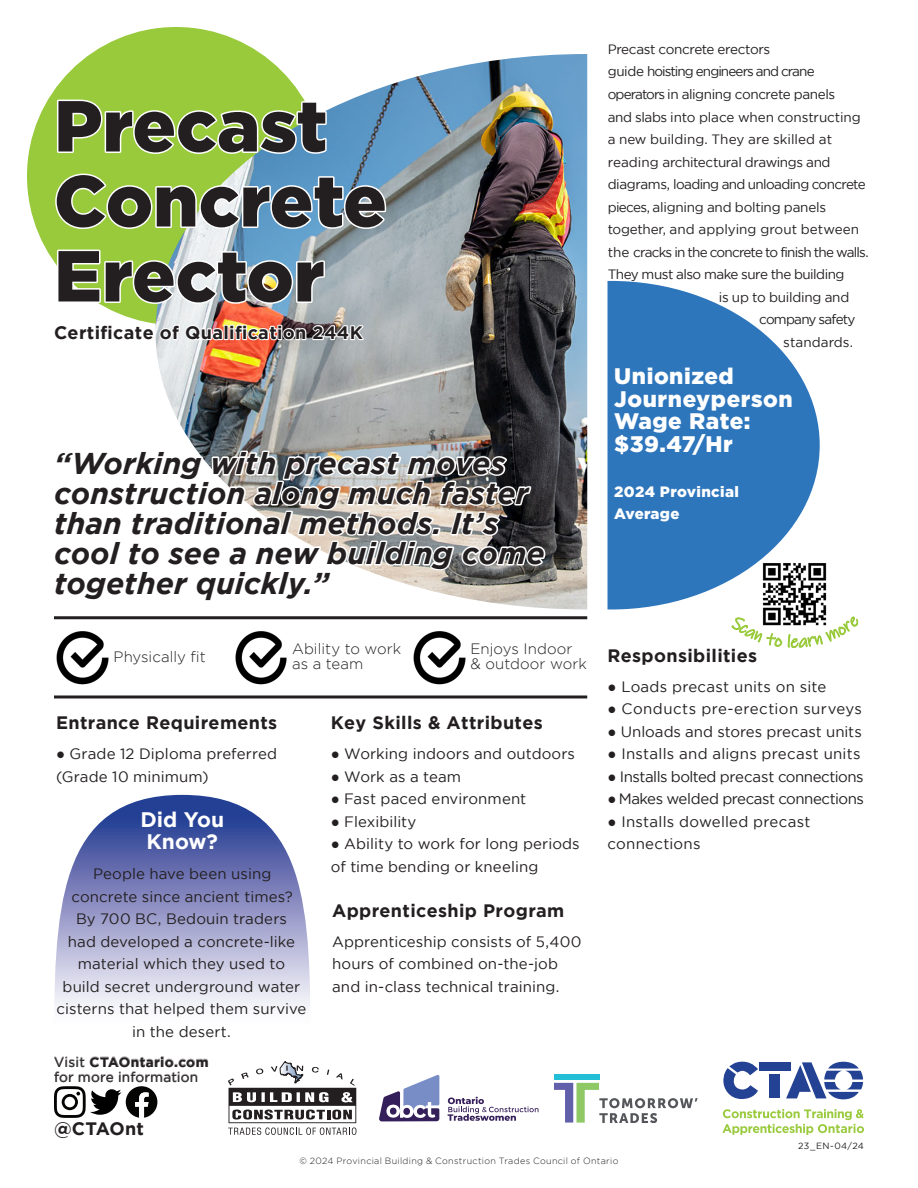
<style>
.page{position:relative;width:918px;height:1188px;background:#fff}
.page>*{position:absolute;margin:0;border:0;box-sizing:border-box;transform-origin:0 0}
.Trade_Title{font:900 72px/75px "Gotham";color:#231f20}
.t1{font:italic 700 30px/30px "Gotham";color:#231f20}
.wage{font:900 22.5px/22.5px "Gotham";letter-spacing:.025em;color:#fff}
.Did_you_know{font:700 21px/22.5px "Gotham";color:#fff}
.Subtitle{font:700 18px "Gotham";letter-spacing:.02em;color:#231f20}
.Did_you_know_Body{font:15px/22.5px "Gotham";letter-spacing:.005em;color:#231f20}
.Did_you_know_Body-2{font:15px "Gotham";letter-spacing:-.03em;color:#231f20}
.Checkmark_type{font:300 15px/15px "Gotham";letter-spacing:.005em;color:#231f20}
.Did_you_know_Body-3{font:15px "Gotham";letter-spacing:.03em;color:#231f20}
.t2{font:900 15px/22.5px "Gotham";letter-spacing:.025em;color:#fff}
.Body_text{font:13.5px "Gotham";letter-spacing:-.03em;color:#231f20}
.Body_text-2{font:13.5px "Gotham";letter-spacing:-.06em;color:#231f20}
.Body_text-3{font:13.5px "Gotham";letter-spacing:-.01em;color:#231f20}
.Body_text-4{font:13.5px "Gotham";letter-spacing:-.005em;color:#231f20}
.Body_text-5{font:13.5px "Gotham";letter-spacing:-.065em;color:#231f20}
.Body_text-6{font:13.5px "Gotham";color:#231f20}
.t3{font:700 13.5px "Gotham";letter-spacing:.035em;color:#231f20}
.For_more_info_visit{font:13.5px "Gotham";letter-spacing:.02em;color:#231f20}
.Body_text-7{font:13.5px "Gotham";letter-spacing:.005em;color:#231f20}
.t4{font:300 9px "Gotham";letter-spacing:.035em;color:#231f20}
.t5{font:9px "Gotham";letter-spacing:.04em;color:#231f20}
.s1{font-family:"Bookman Old Style"}
.s2{font-weight:400}
</style>
<div class="page">
<img style="left:762px;top:563px;width:65px;height:53px">
<div style="left:27px;top:27px;width:298px;height:298px;background:#99ca3b;border-radius:50%"></div>
<svg style="left:228px;top:1062px;width:128px;height:73px"></svg>
<svg style="left:379px;top:1075px;width:60px;height:46px"></svg>
<svg style="left:448px;top:1097px;width:91px;height:24px"></svg>
<div style="left:554px;top:1074px;width:45px;height:6px;background:#23bfd6"></div>
<svg style="left:554px;top:1083px;width:144px;height:40px"></svg>
<svg style="left:54px;top:1056px;width:154px;height:62px"></svg>
<hr style="left:56px;top:616px;width:530px;height:3px;background:#231f20">
<hr style="left:56px;top:695px;width:530px;height:3px;background:#231f20">
<img style="left:54px;top:629px;width:57px;height:57px;border-radius:28px">
<img style="left:233px;top:629px;width:56px;height:57px;border-radius:28px">
<img style="left:411px;top:629px;width:57px;height:57px;border-radius:28px">
<svg style="left:723px;top:1062px;width:35px;height:37px"></svg>
<div style="left:759px;top:1062px;width:32px;height:9px;background:#244293"></div>
<div style="left:770px;top:1074px;width:10px;height:24px;background:#244293"></div>
<svg style="left:786px;top:1062px;width:77px;height:37px"></svg>
<svg style="left:723px;top:1109px;width:141px;height:26px"></svg>
<svg style="left:608px;top:281px;width:212px;height:329px;fill:#2e76bc"></svg>
<img style="left:156px;top:54px;width:431px;height:556px">
<svg style="left:57px;top:98px;width:271px;height:57px"></svg>
<svg style="left:55px;top:172px;width:333px;height:59px"></svg>
<img style="left:55px;top:248px;width:271px;height:57px">
<svg style="left:156px;top:442px;width:392px;height:168px"></svg>
<img style="left:152px;top:323px;width:216px;height:20px">
<svg style="left:54px;top:795px;width:256px;height:212px"></svg>
<svg style="left:731px;top:616px;width:128px;height:32px"></svg>
<p class="Trade_Title" style="left:54px;top:87px;width:334px">Precast<br>Concrete<br>Erector</p>
<p class="Subtitle" style="left:54px;top:322px;width:310px">Certificate of Qualification 244K</p>
<p class="t1" style="left:54px;top:448px;width:492px">“Working with precast moves construction along much faster than traditional methods. It’s cool to see a new building come together quickly.”</p>
<p class="Checkmark_type" style="left:114px;top:649px;width:94px">Physically fit</p>
<p class="Checkmark_type" style="left:292px;top:641px;width:111px">Ability to work as a team</p>
<p class="Checkmark_type" style="left:471px;top:641px;width:118px">Enjoys Indoor<br>&amp; outdoor work</p>
<p class="Subtitle" style="left:56px;top:712px;width:223px">Entrance Requirements</p>
<p class="Subtitle" style="left:331px;top:712px;width:214px">Key Skills &amp; Attributes</p>
<p class="Did_you_know_Body" style="left:56px;top:742px;width:223px"><span class="s1">●</span> Grade 12 Diploma preferred (Grade 10 minimum)</p>
<p class="Did_you_know_Body" style="left:331px;top:742px;width:246px"><span class="s1">●</span> Working indoors and outdoors</p>
<p class="Did_you_know_Body" style="left:331px;top:765px;width:132px"><span class="s1">●</span> Work as a team</p>
<p class="Did_you_know_Body" style="left:331px;top:787px;width:197px"><span class="s1">●</span> Fast paced environment</p>
<p class="Did_you_know_Body" style="left:331px;top:810px;width:87px"><span class="s1">●</span> Flexibility</p>
<p class="Did_you_know_Body" style="left:331px;top:832px;width:251px"><span class="s1">●</span> Ability to work for long periods of time bending or kneeling</p>
<p class="Did_you_know" style="left:140px;top:807px;width:85px">Did You<br>Know?</p>
<p class="Did_you_know_Body" style="left:57px;top:862px;width:251px;text-align:center">People have been using<br>concrete since ancient times?<br>By 700 BC, Bedouin traders<br>had developed a concrete-like material which they used to<br>build secret underground water cisterns that helped them survive in the desert.</p>
<p class="Subtitle" style="left:332px;top:900px;width:234px">Apprenticeship Program</p>
<p class="Did_you_know_Body" style="left:332px;top:930px;width:251px">Apprenticeship consists of 5,400 hours of combined on-the-job and in-class technical training.</p>
<p class="t3" style="left:54px;top:1054px;width:156px"><span class="s2">Visit</span> CTAOntario.com</p>
<p class="For_more_info_visit" style="left:54px;top:1069px;width:146px">for more information</p>
<p class="Subtitle" style="left:54px;top:1118px;width:92px">@CTAOnt</p>
<p class="Body_text" style="left:608px;top:42px;width:164px">Precast concrete erectors</p>
<p class="Body_text-5" style="left:608px;top:64px;width:208px">guide hoisting engineers and crane</p>
<p class="Body_text" style="left:608px;top:87px;width:229px">operators in aligning concrete panels</p>
<p class="Body_text-3" style="left:608px;top:109px;width:254px">and slabs into place when constructing</p>
<p class="Body_text-6" style="left:608px;top:132px;width:226px">a new building. They are skilled at</p>
<p class="Body_text" style="left:608px;top:154px;width:224px">reading architectural drawings and</p>
<p class="Body_text" style="left:608px;top:177px;width:260px">diagrams, loading and unloading concrete</p>
<p class="Body_text" style="left:608px;top:199px;width:220px">pieces, aligning and bolting panels</p>
<p class="Body_text-4" style="left:608px;top:222px;width:253px">together, and applying grout between</p>
<p class="Body_text-2" style="left:608px;top:244px;width:262px">the cracks in the concrete to finish the walls.</p>
<p class="Body_text" style="left:608px;top:267px;width:238px">They must also make sure the building</p>
<p class="Body_text" style="left:719px;top:289px;width:132px">is up to building and</p>
<p class="Body_text-2" style="left:759px;top:312px;width:98px">company safety</p>
<p class="Body_text-7" style="left:783px;top:334px;width:71px">standards.</p>
<p class="wage" style="left:614px;top:364px;width:180px">Unionized<br>Journeyperson<br>Wage Rate: $39.47/Hr</p>
<p class="t2" style="left:614px;top:480px;width:126px">2024 Provincial<br>Average</p>
<p class="Subtitle" style="left:608px;top:645px;width:151px">Responsibilities</p>
<p class="Did_you_know_Body" style="left:608px;top:675px;width:220px"><span class="s1">●</span> Loads precast units on site</p>
<p class="Did_you_know_Body-3" style="left:608px;top:700px;width:256px"><span class="s1">●</span> Conducts pre-erection surveys</p>
<p class="Did_you_know_Body" style="left:608px;top:720px;width:256px"><span class="s1">●</span> Unloads and stores precast units</p>
<p class="Did_you_know_Body" style="left:608px;top:742px;width:255px"><span class="s1">●</span> Installs and aligns precast units</p>
<p class="Did_you_know_Body-2" style="left:608px;top:768px;width:258px"><span class="s1">●</span> Installs bolted precast connections</p>
<p class="Did_you_know_Body-2" style="left:608px;top:790px;width:258px"><span class="s1">●</span> Makes welded precast connections</p>
<p class="Did_you_know_Body" style="left:608px;top:810px;width:205px"><span class="s1">●</span> Installs dowelled precast connections</p>
<p class="t5" style="left:798px;top:1141px;width:67px">23_EN-04/24</p>
<p class="t4" style="left:300px;top:1156px;width:320px">© 2024 Provincial Building &amp; Construction Trades Council of Ontario</p>
</div>
